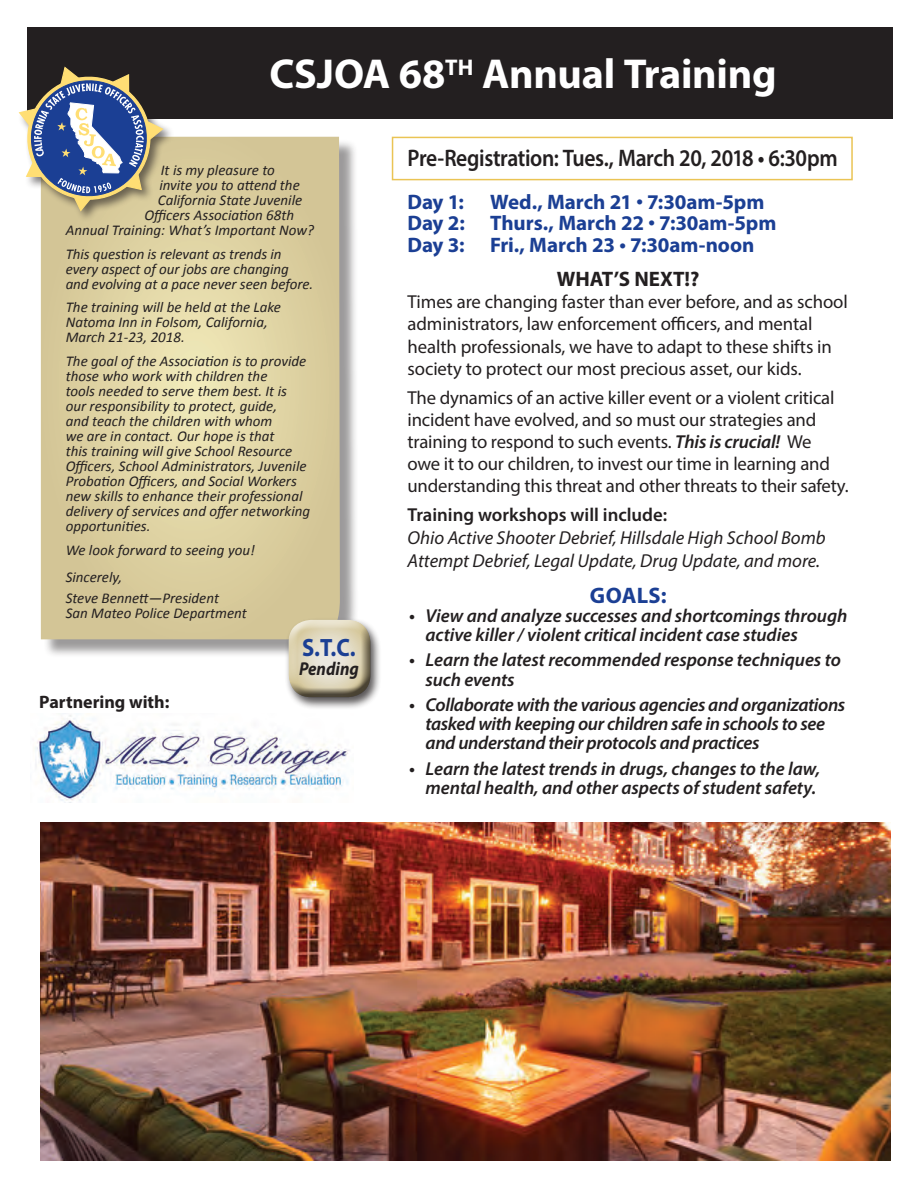
<style>
.page{position:relative;width:918px;height:1188px;background:#fff}
.page>*{position:absolute;margin:0;border:0;box-sizing:border-box;transform-origin:0 0}
.t1{font:700 42px "Myriad Pro";letter-spacing:-.01em;color:#fff}
.t2{font:700 25.2px "Myriad Pro";color:#1b3f94;scale:.9 1}
.t3{font:600 24px "Myriad Pro";letter-spacing:-.02em;color:#231f20;scale:.9 1}
.t4{font:700 22.5px "Myriad Pro";letter-spacing:.015em;color:#1b3f94}
.t5{font:700 21px "Myriad Pro";letter-spacing:-.005em;color:#1b3f94}
.t6{font:700 21px "Myriad Pro";color:#231f20}
.t7{font:18.75px/22.2px "Myriad Pro";letter-spacing:-.01em;color:#231f20}
.t8{font:italic 600 18.75px/19.2px "Myriad Pro";letter-spacing:-.01em;color:#231f20}
.t9{font:italic 18.75px/22.2px "Myriad Pro";color:#231f20}
.t10{font:600 18.75px "Myriad Pro";color:#231f20}
.t11{font:italic 700 18.75px "Myriad Pro";color:#231f20;scale:.9 1}
.t12{font:700 18px "Myriad Pro";color:#231f20}
.t13{font:italic 15px/15px "Calibri";color:#231f20}
.s1{font-size:19.5px}
.s2{font-weight:600;font-style:italic}
</style>
<div class="page">
<div style="left:27px;top:28px;width:866px;height:91px;background:#231f20"></div>
<img style="left:40px;top:823px;width:851px;height:338px">
<div style="left:43px;top:139px;width:315px;height:519px;background:#231f20;opacity:.45"></div>
<svg style="left:41px;top:137px;width:299px;height:502px"></svg>
<div style="left:17px;top:65px;width:158px;height:158px;background:#231f20;opacity:.6"></div>
<svg style="left:18px;top:65px;width:147px;height:148px"></svg>
<div style="left:392px;top:137px;width:461px;height:43px;border:2px solid #eac454"></div>
<img style="left:35px;top:713px;width:315px;height:90px">
<div style="left:284px;top:617px;width:98px;height:93px;background:#231f20;opacity:.75"></div>
<div style="left:288px;top:618px;width:85px;height:67px;background:#fff;opacity:.75"></div>
<div style="left:288px;top:625px;width:85px;height:73px;background:#231f20;opacity:.75"></div>
<p class="t1" style="left:270px;top:47px;width:509px">CSJOA 68<sup>TH</sup> Annual Training</p>
<p class="t13" style="left:161px;top:162px;width:116px">It is my pleasure to</p>
<p class="t13" style="left:159px;top:177px;width:142px">invite you to attend the</p>
<p class="t13" style="left:158px;top:192px;width:146px">California State Juvenile</p>
<p class="t13" style="left:144px;top:207px;width:151px">Officers Association 68th</p>
<p class="t13" style="left:66px;top:222px;width:250px">Annual Training: What’s Important Now?</p>
<p class="t13" style="left:66px;top:245px;width:249px">This question is relevant as trends in every aspect of our jobs are changing and evolving at a pace never seen before.</p>
<p class="t13" style="left:66px;top:299px;width:217px">The training will be held at the Lake<br>Natoma Inn in Folsom, California,<br>March 21-23, 2018.</p>
<p class="t13" style="left:66px;top:353px;width:246px">The goal of the Association is to provide those who work with children the<br>tools needed to serve them best. It is our responsibility to protect, guide,<br>and teach the children with whom<br>we are in contact. Our hope is that<br>this training will give School Resource Officers, School Administrators, Juvenile Probation Officers, and Social Workers new skills to enhance their professional delivery of services and offer networking opportunities.</p>
<p class="t13" style="left:66px;top:542px;width:191px">We look forward to seeing you!</p>
<p class="t13" style="left:66px;top:569px;width:58px">Sincerely,</p>
<p class="t13" style="left:66px;top:590px;width:155px">Steve Bennett—President</p>
<p class="t13" style="left:66px;top:605px;width:183px">San Mateo Police Department</p>
<p class="t12" style="left:39px;top:691px;width:132px">Partnering with:</p>
<p class="t2" style="left:302px;top:631px;width:61px">S.T.C.</p>
<p class="t11" style="left:299px;top:656px;width:68px">Pending</p>
<p class="t3" style="left:407px;top:143px;width:479px">Pre-Registration: Tues., March 20, 2018 • 6:30pm</p>
<p class="t5" style="left:408px;top:188px;width:358px">Day 1: Wed., March 21 <span class="s1">•</span> 7:30am-5pm</p>
<p class="t5" style="left:408px;top:209px;width:370px">Day 2: Thurs., March 22 <span class="s1">•</span> 7:30am-5pm</p>
<p class="t5" style="left:408px;top:232px;width:348px">Day 3: Fri., March 23 <span class="s1">•</span> 7:30am-noon</p>
<p class="t6" style="left:557px;top:265px;width:144px">WHAT’S NEXT!?</p>
<p class="t7" style="left:408px;top:291px;width:442px">Times are changing faster than ever before, and as school administrators, law enforcement officers, and mental health professionals, we have to adapt to these shifts in society to protect our most precious asset, our kids.</p>
<p class="t7" style="left:408px;top:386px;width:443px">The dynamics of an active killer event or a violent critical incident have evolved, and so must our strategies and training to respond to such events. <span class="s2">This is crucial!</span> We owe it to our children, to invest our time in learning and understanding this threat and other threats to their safety.</p>
<p class="t10" style="left:408px;top:503px;width:261px">Training workshops will include:</p>
<p class="t9" style="left:408px;top:527px;width:420px">Ohio Active Shooter Debrief, Hillsdale High School Bomb<br>Attempt Debrief, Legal Update, Drug Update, and more.</p>
<p class="t4" style="left:590px;top:580px;width:78px">GOALS:</p>
<p class="t8" style="left:426px;top:605px;width:424px;text-indent:-16px">• View and analyze successes and shortcomings through active killer / violent critical incident case studies</p>
<p class="t8" style="left:426px;top:650px;width:417px;text-indent:-16px">• Learn the latest recommended response techniques to such events</p>
<p class="t8" style="left:426px;top:695px;width:421px;text-indent:-16px">• Collaborate with the various agencies and organizations tasked with keeping our children safe in schools to see and understand their protocols and practices</p>
<p class="t8" style="left:409px;top:759px;width:413px;text-align:right">• Learn the latest trends in drugs, changes to the law, mental health, and other aspects of student safety.</p>
</div>
